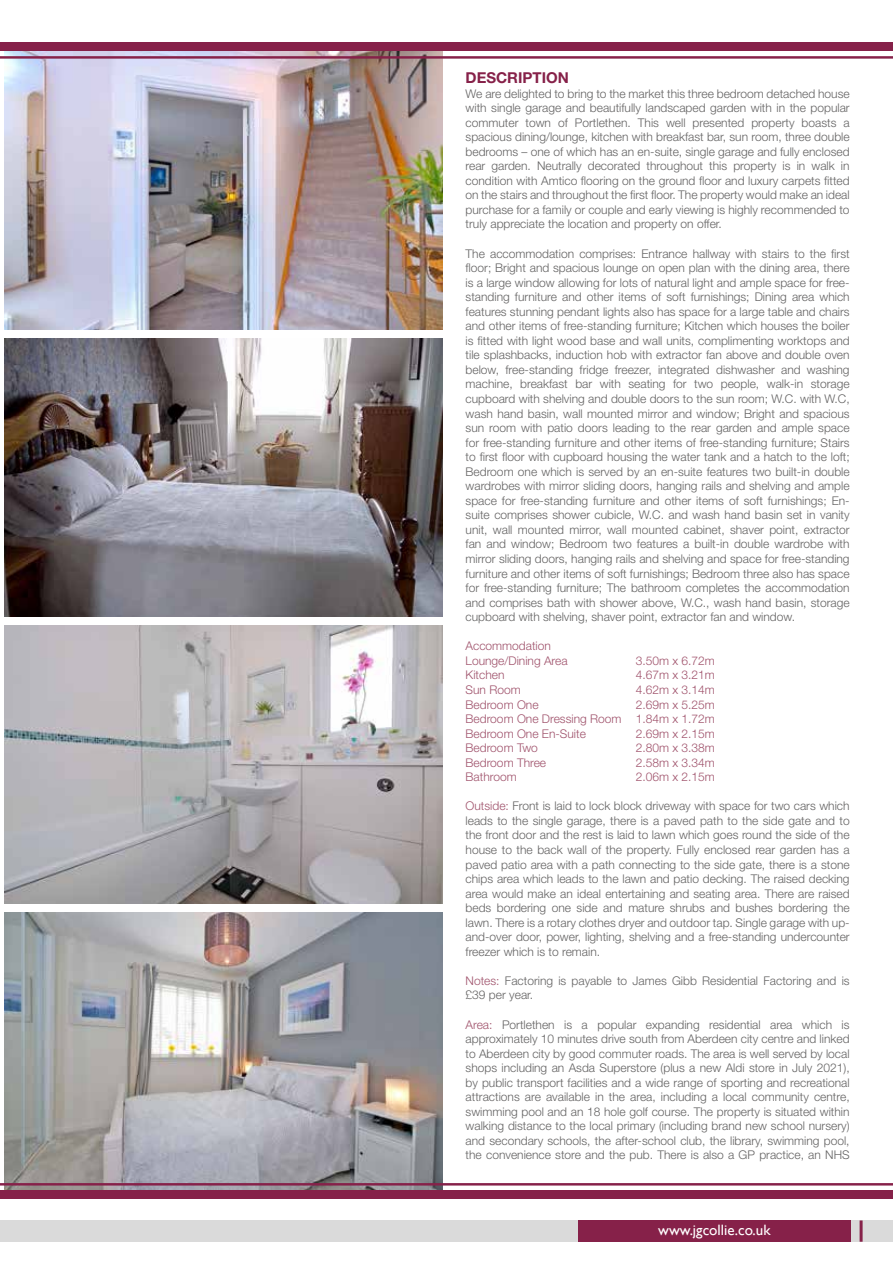
<style>
.page{position:relative;width:893px;height:1263px;background:#fff}
.page>*{position:absolute;margin:0;border:0;box-sizing:border-box;transform-origin:0 0}
.t1{font:15px "Gill Sans";color:#fff}
.t2{font:700 15px "Helvetica Neue LT Pro";color:#862149}
.t3{font:300 12px/14.5px "Helvetica Neue LT Pro";color:#646363;text-align:justify}
.t4{font:300 12px/14.5px "Helvetica Neue LT Pro";color:#a0536c}
.s1{color:#a0536c}
</style>
<div class="page">
<div style="left:0;top:1220px;width:893px;height:22px;background:#dadada"></div>
<div style="left:578px;top:1220px;width:272px;height:22px;background:#862149"></div>
<hr style="left:860px;top:1220px;width:3px;height:22px;background:#862149">
<img style="left:4px;top:338px;width:438px;height:279px">
<img style="left:4px;top:912px;width:438px;height:279px">
<img style="left:4px;top:51px;width:438px;height:279px">
<img style="left:4px;top:625px;width:438px;height:279px">
<hr style="left:0;top:1183px;width:893px;height:2px;background:#862149">
<div style="left:0;top:1191px;width:893px;height:8px;background:#862149"></div>
<hr style="left:0;top:56px;width:893px;height:3px;background:#862149">
<div style="left:0;top:43px;width:893px;height:8px;background:#862149"></div>
<p class="t2" style="left:466px;top:68px;width:105px">DESCRIPTION</p>
<p class="t3" style="left:466px;top:86px;width:386px">We are delighted to bring to the market this three bedroom detached house with single garage and beautifully landscaped garden with in the popular commuter town of Portlethen. This well presented property boasts a spacious dining/lounge, kitchen with breakfast bar, sun room, three double bedrooms – one of which has an en-suite, single garage and fully enclosed rear garden. Neutrally decorated throughout this property is in walk in condition with Amtico flooring on the ground floor and luxury carpets fitted on the stairs and throughout the first floor. The property would make an ideal purchase for a family or couple and early viewing is highly recommended to truly appreciate the location and property on offer.</p>
<p class="t3" style="left:466px;top:246px;width:386px">The accommodation comprises: Entrance hallway with stairs to the first floor; Bright and spacious lounge on open plan with the dining area, there is a large window allowing for lots of natural light and ample space for free&shy;standing furniture and other items of soft furnishings; Dining area which features stunning pendant lights also has space for a large table and chairs and other items of free-standing furniture; Kitchen which houses the boiler is fitted with light wood base and wall units, complimenting worktops and tile splashbacks, induction hob with extractor fan above and double oven below, free-standing fridge freezer, integrated dishwasher and washing machine, breakfast bar with seating for two people, walk-in storage cupboard with shelving and double doors to the sun room; W.C. with W.C, wash hand basin, wall mounted mirror and window; Bright and spacious sun room with patio doors leading to the rear garden and ample space for free-standing furniture and other items of free-standing furniture; Stairs to first floor with cupboard housing the water tank and a hatch to the loft; Bedroom one which is served by an en-suite features two built-in double wardrobes with mirror sliding doors, hanging rails and shelving and ample space for free-standing furniture and other items of soft furnishings; En&shy;suite comprises shower cubicle, W.C. and wash hand basin set in vanity unit, wall mounted mirror, wall mounted cabinet, shaver point, extractor fan and window; Bedroom two features a built-in double wardrobe with mirror sliding doors, hanging rails and shelving and space for free-standing furniture and other items of soft furnishings; Bedroom three also has space for free-standing furniture; The bathroom completes the accommodation and comprises bath with shower above, W.C., wash hand basin, storage cupboard with shelving, shaver point, extractor fan and window.</p>
<p class="t4" style="left:466px;top:638px;width:104px">Accommodation<br>Lounge/Dining Area</p>
<p class="t4" style="left:636px;top:653px;width:81px">3.50m x 6.72m</p>
<p class="t4" style="left:466px;top:668px;width:40px">Kitchen</p>
<p class="t4" style="left:636px;top:668px;width:81px">4.67m x 3.21m</p>
<p class="t4" style="left:466px;top:682px;width:57px">Sun Room</p>
<p class="t4" style="left:636px;top:682px;width:81px">4.62m x 3.14m</p>
<p class="t4" style="left:466px;top:697px;width:74px">Bedroom One</p>
<p class="t4" style="left:466px;top:697px;width:251px;text-align:justify;text-indent:170px">2.69m x 5.25m Bedroom One Dressing Room 1.84m x 1.72m Bedroom One En-Suite</p>
<p class="t4" style="left:636px;top:726px;width:81px">2.69m x 2.15m</p>
<p class="t4" style="left:466px;top:740px;width:74px">Bedroom Two</p>
<p class="t4" style="left:636px;top:740px;width:81px">2.80m x 3.38m</p>
<p class="t4" style="left:466px;top:755px;width:82px">Bedroom Three</p>
<p class="t4" style="left:636px;top:755px;width:81px">2.58m x 3.34m</p>
<p class="t4" style="left:466px;top:769px;width:53px">Bathroom</p>
<p class="t4" style="left:636px;top:769px;width:81px">2.06m x 2.15m</p>
<p class="t3" style="left:466px;top:798px;width:386px"><span class="s1">Outside:</span> Front is laid to lock block driveway with space for two cars which leads to the single garage, there is a paved path to the side gate and to the front door and the rest is laid to lawn which goes round the side of the house to the back wall of the property. Fully enclosed rear garden has a paved patio area with a path connecting to the side gate, there is a stone chips area which leads to the lawn and patio decking. The raised decking area would make an ideal entertaining and seating area. There are raised beds bordering one side and mature shrubs and bushes bordering the lawn. There is a rotary clothes dryer and outdoor tap. Single garage with up&shy;and-over door, power, lighting, shelving and a free-standing undercounter freezer which is to remain.</p>
<p class="t3" style="left:466px;top:973px;width:386px"><span class="s1">Notes:</span> Factoring is payable to James Gibb Residential Factoring and is £39 per year.</p>
<p class="t3" style="left:466px;top:1017px;width:386px"><span class="s1">Area:</span> Portlethen is a popular expanding residential area which is approximately 10 minutes drive south from Aberdeen city centre and linked to Aberdeen city by good commuter roads. The area is well served by local shops including an Asda Superstore (plus a new Aldi store in July 2021), by public transport facilities and a wide range of sporting and recreational attractions are available in the area, including a local community centre, swimming pool and an 18 hole golf course. The property is situated within walking distance to the local primary (including brand new school nursery) and secondary schools, the after-school club, the library, swimming pool, the convenience store and the pub. There is also a GP practice, an NHS</p>
<p class="t1" style="left:658px;top:1221px;width:114px">www.jgcollie.co.uk</p>
</div>
